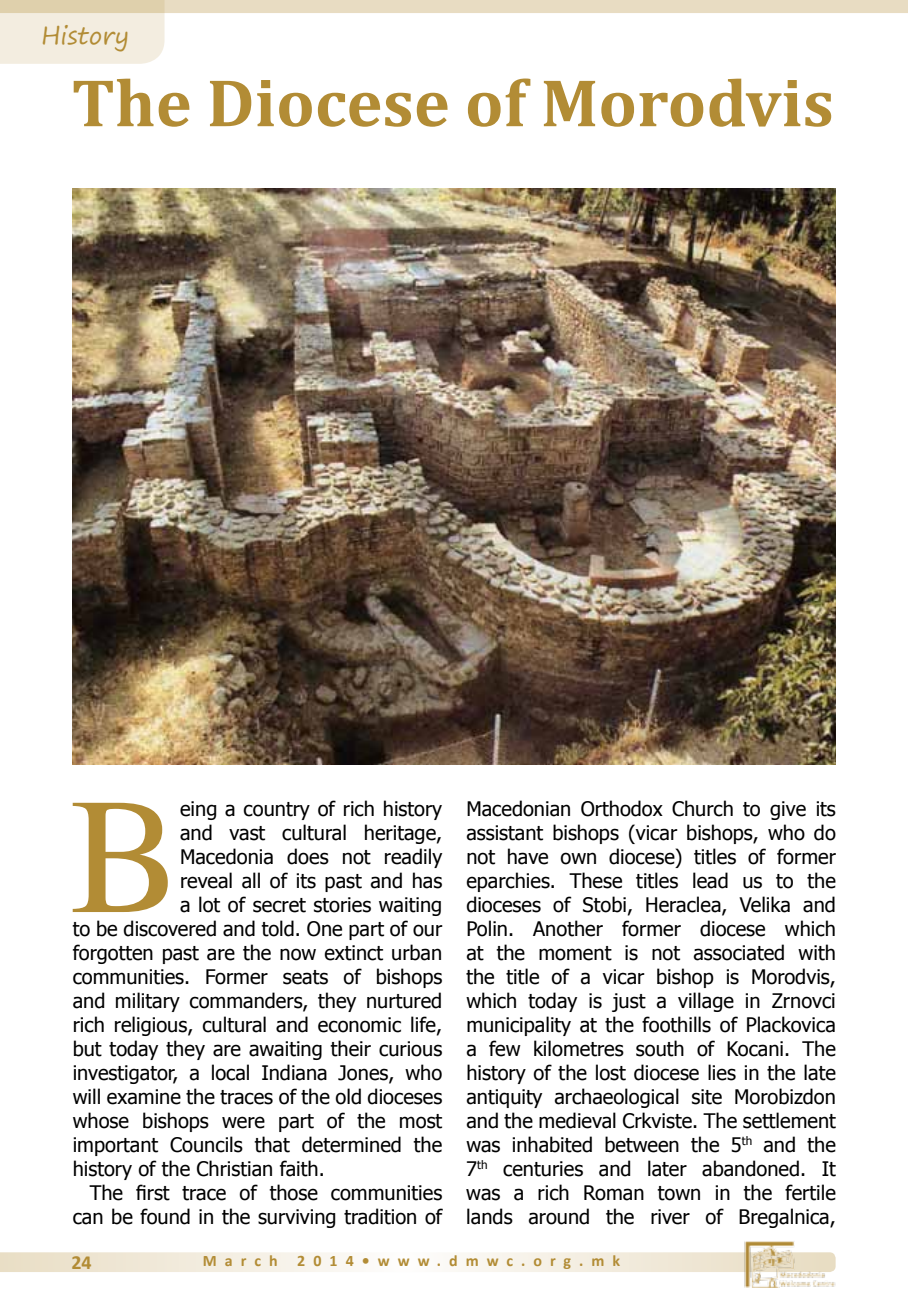
<style>
.page{position:relative;width:908px;height:1304px;background:#fff}
.page>*{position:absolute;margin:0;border:0;box-sizing:border-box;transform-origin:0 0}
.t1{font:165px "Times";color:#b28c35}
.t2{font:700 68px "Cambria";color:#b28c35}
.t3{font:24px "Segoe Print";color:#b28c35}
.t4{font:20px/24px "Tahoma";color:#000;text-align:justify}
.t5{font:700 20px "Calibri";color:#b28c35}
.t6{font:700 16px "Calibri";letter-spacing:.5em;color:#b28c35}
</style>
<div class="page">
<svg style="left:0;top:1252px;width:743px;height:20px"></svg>
<img style="left:743px;top:1241px;width:92px;height:46px">
<div style="left:0;top:0;width:907px;height:13px;background:#e8dcc2"></div>
<svg style="left:907px;top:0;width:1px;height:13px"></svg>
<svg style="left:0;top:0;width:164px;height:64px;background:#efe7d5"></svg>
<img style="left:73px;top:189px;width:762px;height:575px">
<p class="t3" style="left:41px;top:14px;width:89px">History</p>
<h2 class="t2" style="left:71px;top:55px;width:763px">The Diocese of Morodvis</h2>
<h1 class="t1" style="left:70px;top:764px;width:112px">B</h1>
<p class="t4" style="left:180px;top:796px;width:263px">eing a country of rich history</p>
<p class="t4" style="left:180px;top:820px;width:263px">and vast cultural heritage,</p>
<p class="t4" style="left:180px;top:844px;width:263px">Macedonia does not readily</p>
<p class="t4" style="left:180px;top:868px;width:263px">reveal all of its past and has</p>
<p class="t4" style="left:180px;top:892px;width:263px">a lot of secret stories waiting</p>
<p class="t4" style="left:73px;top:916px;width:371px">to be discovered and told. One part of our</p>
<p class="t4" style="left:73px;top:940px;width:371px">forgotten past are the now extinct urban</p>
<p class="t4" style="left:73px;top:964px;width:371px">communities. Former seats of bishops</p>
<p class="t4" style="left:73px;top:988px;width:371px">and military commanders, they nurtured</p>
<p class="t4" style="left:73px;top:1012px;width:371px">rich religious, cultural and economic life,</p>
<p class="t4" style="left:73px;top:1036px;width:371px">but today they are awaiting their curious</p>
<p class="t4" style="left:73px;top:1060px;width:371px">investigator, a local Indiana Jones, who</p>
<p class="t4" style="left:73px;top:1084px;width:371px">will examine the traces of the old dioceses</p>
<p class="t4" style="left:73px;top:1108px;width:371px">whose bishops were part of the most</p>
<p class="t4" style="left:73px;top:1132px;width:371px">important Councils that determined the</p>
<p class="t4" style="left:73px;top:1156px;width:253px">history of the Christian faith.</p>
<p class="t4" style="left:90px;top:1180px;width:354px">The first trace of those communities</p>
<p class="t4" style="left:73px;top:1204px;width:371px">can be found in the surviving tradition of</p>
<p class="t4" style="left:466px;top:796px;width:371px">Macedonian Orthodox Church to give its assistant bishops (vicar bishops, who do not have own diocese) titles of former eparchies. These titles lead us to the dioceses of Stobi, Heraclea, Velika and Polin. Another former diocese which at the moment is not associated with the title of a vicar bishop is Morodvis, which today is just a village in Zrnovci municipality at the foothills of Plackovica a few kilometres south of Kocani. The history of the lost diocese lies in the late antiquity archaeological site Morobizdon and the medieval Crkviste. The settlement was inhabited between the 5<sup>th</sup> and the 7<sup>th</sup> centuries and later abandoned. It was a rich Roman town in the fertile lands around the river of Bregalnica,</p>
<p class="t5" style="left:71px;top:1250px;width:22px">24</p>
<p class="t6" style="left:203px;top:1250px;width:418px">March 2014•www.dmwc.org.mk</p>
</div>
